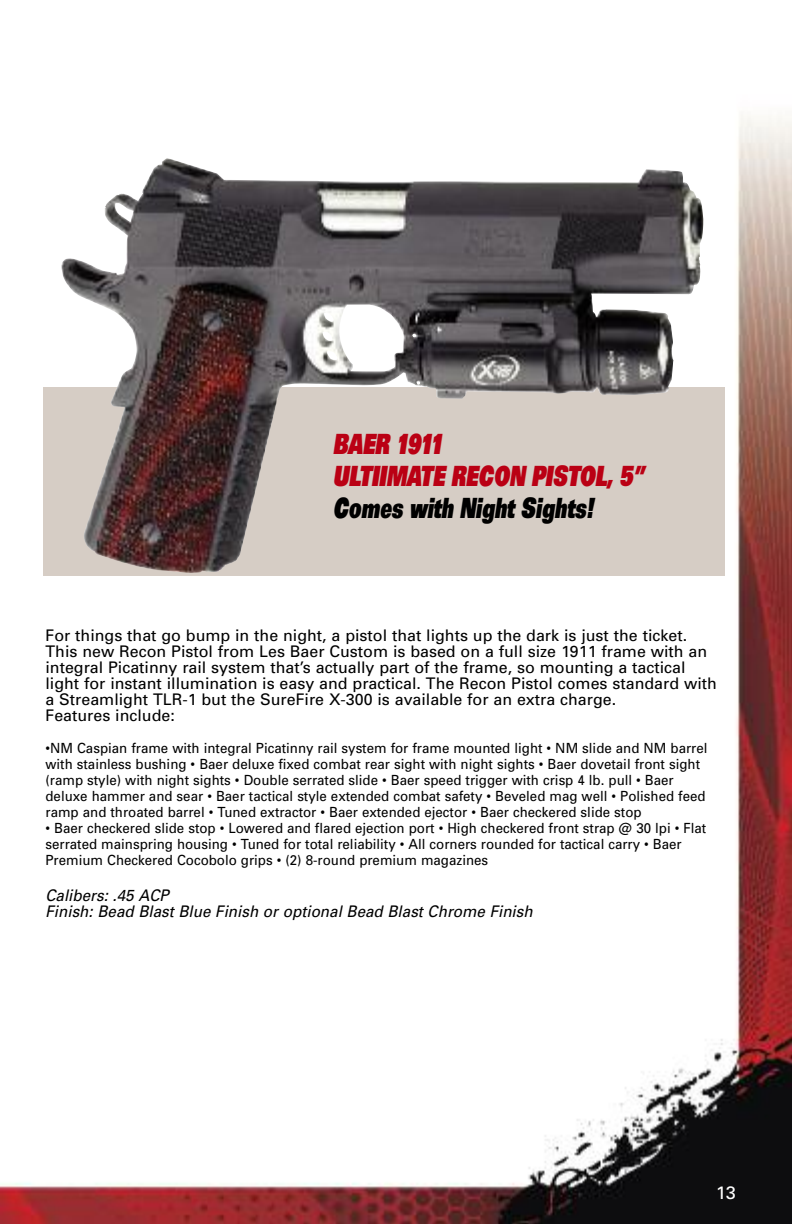
<style>
.page{position:relative;width:792px;height:1224px;background:#fff}
.page>*{position:absolute;margin:0;border:0;box-sizing:border-box;transform-origin:0 0}
.t1{font:28px/32px "Unpact Ital";color:#ba0014;scale:.7 1}
.t2{font:28px "Unpact Ital";color:#000;scale:.7 1}
.t3{font:18px "Univers";color:#fff}
.t4{font:16px/16px "Univers";color:#000}
.t5{font:italic 16px/16px "Univers";color:#000;scale:.95 1}
.t6{font:14px/16px "Univers";color:#000;scale:.95 1}
</style>
<div class="page">
<img style="left:0;top:115px;width:792px;height:1109px">
<div style="left:43px;top:387px;width:682px;height:189px;background:#d6cdc5"></div>
<img style="left:94px;top:229px;width:609px;height:344px">
<h1 class="t1" style="left:333px;top:428px;width:446px">BAER 1911<br>ULTIIMATE RECON PISTOL, 5”</h1>
<h1 class="t2" style="left:333px;top:492px;width:373px">Comes with Night Sights!</h1>
<p class="t4" style="left:46px;top:629px;width:673px">For things that go bump in the night, a pistol that lights up the dark is just the ticket.<br>This new Recon Pistol from Les Baer Custom is based on a full size 1911 frame with an integral Picatinny rail system that’s actually part of the frame, so mounting a tactical light for instant illumination is easy and practical. The Recon Pistol comes standard with a Streamlight TLR-1 but the SureFire X-300 is available for an extra charge.<br>Features include:</p>
<p class="t6" style="left:46px;top:741px;width:698px">•NM Caspian frame with integral Picatinny rail system for frame mounted light • NM slide and NM barrel with stainless bushing • Baer deluxe fixed combat rear sight with night sights • Baer dovetail front sight (ramp style) with night sights • Double serrated slide • Baer speed trigger with crisp 4 lb. pull • Baer deluxe hammer and sear • Baer tactical style extended combat safety • Beveled mag well • Polished feed ramp and throated barrel • Tuned extractor • Baer extended ejector • Baer checkered slide stop</p>
<p class="t6" style="left:46px;top:821px;width:697px">• Baer checkered slide stop • Lowered and flared ejection port • High checkered front strap @ 30 lpi • Flat serrated mainspring housing • Tuned for total reliability • All corners rounded for tactical carry • Baer<br>Premium Checkered Cocobolo grips • (2) 8-round premium magazines</p>
<p class="t5" style="left:46px;top:889px;width:514px">Calibers: .45 ACP<br>Finish: Bead Blast Blue Finish or optional Bead Blast Chrome Finish</p>
<p class="t3" style="left:716px;top:1186px;width:22px">13</p>
</div>
